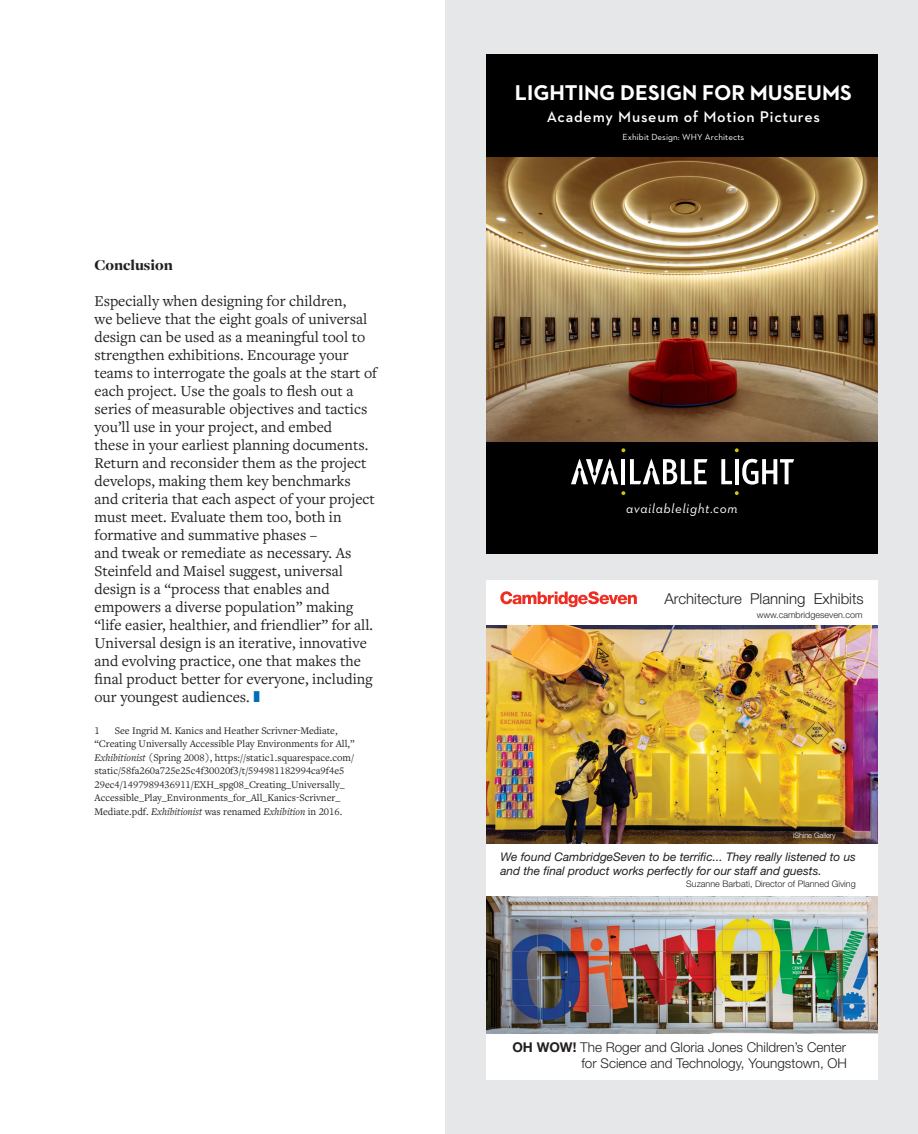
<style>
.page{position:relative;width:918px;height:1134px;background:#fff}
.page>*{position:absolute;margin:0;border:0;box-sizing:border-box;transform-origin:0 0}
.t1{font:700 21.75px "Neutraface 2 Text";color:#fff}
.Article_-_Body_Text{font:15.75px/18px "Freight Text Pro";color:#231f20}
.t2{font:600 15.75px "Neutraface 2 Text";letter-spacing:.05em;color:#fff}
.Article_-_Body_Text-2{font:900 15.75px "Freight Disp Pro";color:#231f20}
.t3{font:300 15px "Helvetica Neue LT Std";color:#231f20}
.t4{font:300 13.5px/16.2px "Helvetica Neue LT Std";color:#231f20;text-align:right}
.t5{font:italic 13.5px "Neutraface 2 Text";letter-spacing:.04em;color:#fff}
.t6{font:italic 11.85px/14.2px "Helvetica Neue LT Std";color:#231f20}
.Article_-_Endnotes{font:10.5px/13.5px "Freight Text Pro";color:#231f20}
.t7{font:300 9px "Helvetica Neue LT Std";color:#231f20}
.t8{font:9px "Neutraface 2 Text";letter-spacing:.01em;color:#fff}
.t9{font:300 7.5px "Helvetica Neue LT Std";letter-spacing:-.01em;color:#fff}
.s1{font-style:italic}
.s2{font-weight:700}
</style>
<div class="page">
<div style="left:446px;top:0;width:472px;height:1134px;background:#e6e7e9"></div>
<img style="left:486px;top:157px;width:392px;height:285px">
<div style="left:486px;top:54px;width:392px;height:103px;background:#000"></div>
<div style="left:486px;top:442px;width:392px;height:112px;background:#000"></div>
<hr style="left:621px;top:459px;width:4px;height:25px;background:#fff">
<svg style="left:721px;top:459px;width:11px;height:25px"></svg>
<hr style="left:735px;top:459px;width:4px;height:25px;background:#fff">
<svg style="left:742px;top:459px;width:52px;height:26px"></svg>
<svg style="left:630px;top:459px;width:77px;height:25px"></svg>
<svg style="left:571px;top:459px;width:47px;height:26px"></svg>
<svg style="left:621px;top:491px;width:4px;height:4px"></svg>
<svg style="left:621px;top:448px;width:4px;height:4px"></svg>
<svg style="left:735px;top:491px;width:4px;height:4px"></svg>
<svg style="left:735px;top:448px;width:4px;height:4px"></svg>
<div style="left:486px;top:580px;width:392px;height:500px;background:#fff"></div>
<img style="left:486px;top:625px;width:392px;height:219px">
<img style="left:486px;top:896px;width:392px;height:137px">
<svg style="left:500px;top:591px;width:137px;height:16px"></svg>
<p class="Article_-_Body_Text-2" style="left:94px;top:255px;width:80px">Conclusion</p>
<p class="Article_-_Body_Text" style="left:94px;top:291px;width:284px">Especially when designing for children,<br>we believe that the eight goals of universal design can be used as a meaningful tool to strengthen exhibitions. Encourage your teams to interrogate the goals at the start of each project. Use the goals to flesh out a series of measurable objectives and tactics you’ll use in your project, and embed<br>these in your earliest planning documents.<br>Return and reconsider them as the project develops, making them key benchmarks and criteria that each aspect of your project must meet. Evaluate them too, both in formative and summative phases –<br>and tweak or remediate as necessary. As Steinfeld and Maisel suggest, universal design is a “process that enables and empowers a diverse population” making “life easier, healthier, and friendlier” for all.<br>Universal design is an iterative, innovative and evolving practice, one that makes the final product better for everyone, including our youngest audiences.</p>
<p class="Article_-_Endnotes" style="left:94px;top:723px;width:7px">1</p>
<p class="Article_-_Endnotes" style="left:94px;top:723px;width:262px;text-indent:20px">See Ingrid M. Kanics and Heather Scrivner-Mediate, “Creating Universally Accessible Play Environments for All,” <span class="s1">Exhibitionist</span> (Spring 2008), https://static1.squarespace.com/ static/58fa260a725e25c4f30020f3/t/594981182994ca9f4e5<br>29ec4/1497989436911/EXH_spg08_Creating_Universally_ Accessible_Play_Environments_for_All_Kanics-Scrivner_ Mediate.pdf. <span class="s1">Exhibitionist</span> was renamed <span class="s1">Exhibition</span> in 2016.</p>
<p class="t1" style="left:515px;top:79px;width:338px">LIGHTING DESIGN FOR MUSEUMS</p>
<p class="t2" style="left:547px;top:107px;width:275px">Academy Museum of Motion Pictures</p>
<p class="t8" style="left:623px;top:132px;width:123px">Exhibit Design: WHY Architects</p>
<p class="t5" style="left:626px;top:500px;width:113px">availablelight.com</p>
<p class="t3" style="left:665px;top:590px;width:201px">Architecture Planning Exhibits</p>
<p class="t7" style="left:757px;top:609px;width:107px">www.cambridgeseven.com</p>
<p class="t9" style="left:793px;top:831px;width:44px">iShine Gallery</p>
<p class="t6" style="left:500px;top:849px;width:357px">We found CambridgeSeven to be terrific... They really listened to us and the final product works perfectly for our staff and guests.</p>
<p class="t7" style="left:686px;top:879px;width:171px">Suzanne Barbati, Director of Planned Giving</p>
<p class="t4" style="left:512px;top:1039px;width:336px"><span class="s2">OH WOW!</span> The Roger and Gloria Jones Children’s Center for Science and Technology, Youngstown, OH</p>
</div>
